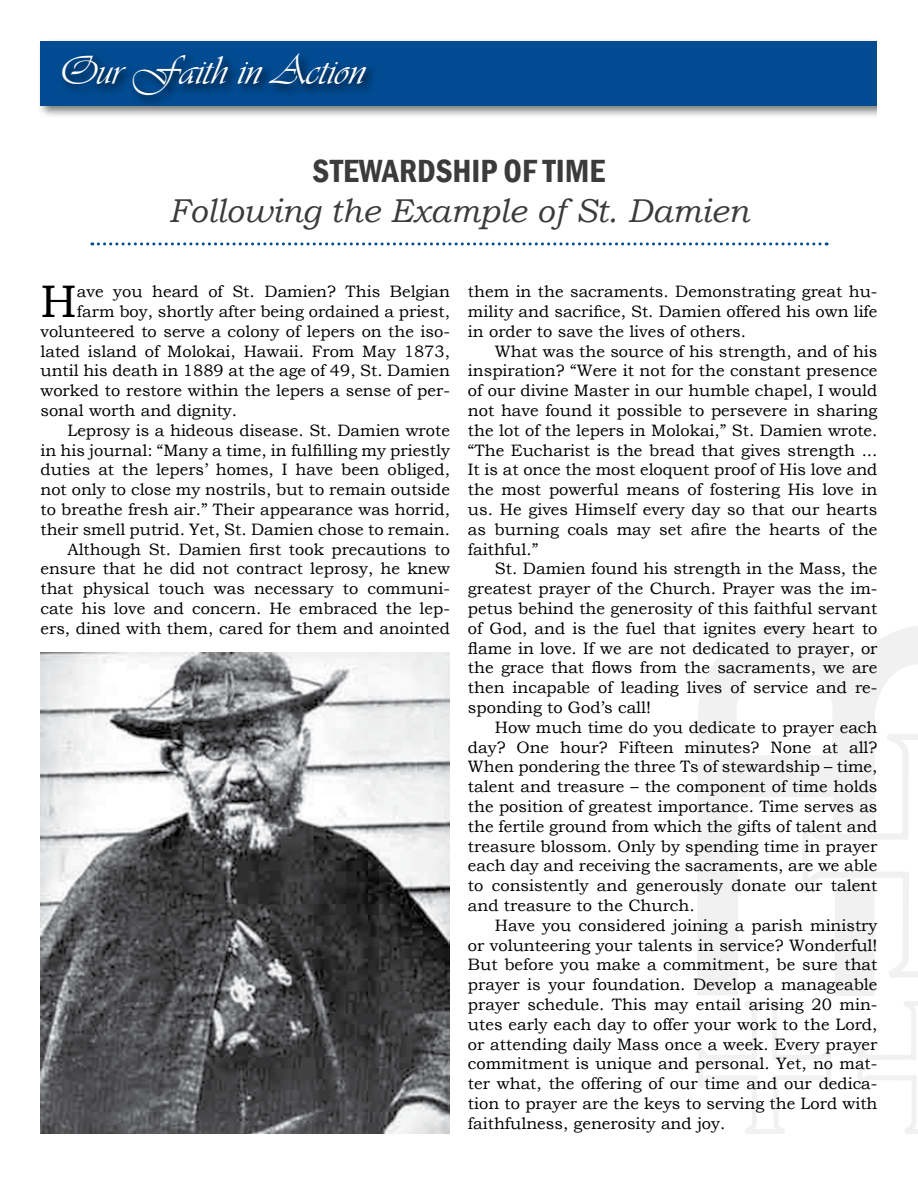
<style>
.page{position:relative;width:918px;height:1188px;background:#fff}
.page>*{position:absolute;margin:0;border:0;box-sizing:border-box;transform-origin:0 0}
.t1{font:45.6px "Bookman Old Style";color:#000}
.t2{font:42px "Vivaldii";color:#fff}
.t3{font:italic 33px "Bookman Old Style";color:#3b3b3c}
.t4{font:600 condensed 33px "Franklin Gothic";color:#3b3b3c}
.t5{font:16.5px/19.8px "Bookman Old Style";color:#000;text-align:justify}
</style>
<div class="page">
<svg style="left:698px;top:625px;width:220px;height:106px;fill:#f1f1f2"></svg>
<svg style="left:697px;top:731px;width:221px;height:403px"></svg>
<svg style="left:92px;top:242px;width:728px;height:3px"></svg>
<img style="left:40px;top:653px;width:410px;height:481px">
<div style="left:37px;top:37px;width:881px;height:81px;background:#000;opacity:.51"></div>
<div style="left:40px;top:41px;width:878px;height:64px;background:#004b91"></div>
<div style="left:59px;top:50px;width:319px;height:57px;background:#000;opacity:.75"></div>
<div style="left:878px;top:0;width:40px;height:136px;background:#fff"></div>
<h2 class="t2" style="left:58px;top:46px;width:308px">Our Faith in Action</h2>
<h3 class="t4" style="left:313px;top:149px;width:294px">STEWARDSHIP OF TIME</h3>
<h3 class="t3" style="left:169px;top:188px;width:582px">Following the Example of St. Damien</h3>
<h1 class="t1" style="left:40px;top:272px;width:38px">H</h1>
<p class="t5" style="left:77px;top:282px;width:375px">ave you heard of St. Damien? This Belgian</p>
<p class="t5" style="left:77px;top:302px;width:375px">farm boy, shortly after being ordained a priest,</p>
<p class="t5" style="left:40px;top:321px;width:411px">volunteered to serve a colony of lepers on the iso-</p>
<p class="t5" style="left:40px;top:341px;width:411px">lated island of Molokai, Hawaii. From May 1873,</p>
<p class="t5" style="left:40px;top:361px;width:411px">until his death in 1889 at the age of 49, St. Damien</p>
<p class="t5" style="left:40px;top:381px;width:411px">worked to restore within the lepers a sense of per-</p>
<p class="t5" style="left:40px;top:401px;width:198px">sonal worth and dignity.</p>
<p class="t5" style="left:67px;top:420px;width:384px">Leprosy is a hideous disease. St. Damien wrote</p>
<p class="t5" style="left:40px;top:440px;width:411px">in his journal: “Many a time, in fulfilling my priestly</p>
<p class="t5" style="left:40px;top:460px;width:411px">duties at the lepers’ homes, I have been obliged,</p>
<p class="t5" style="left:40px;top:480px;width:411px">not only to close my nostrils, but to remain outside</p>
<p class="t5" style="left:40px;top:500px;width:411px">to breathe fresh air.” Their appearance was horrid,</p>
<p class="t5" style="left:40px;top:519px;width:411px">their smell putrid. Yet, St. Damien chose to remain.</p>
<p class="t5" style="left:67px;top:539px;width:384px">Although St. Damien first took precautions to</p>
<p class="t5" style="left:40px;top:559px;width:411px">ensure that he did not contract leprosy, he knew</p>
<p class="t5" style="left:40px;top:579px;width:411px">that physical touch was necessary to communi-</p>
<p class="t5" style="left:40px;top:599px;width:411px">cate his love and concern. He embraced the lep-</p>
<p class="t5" style="left:40px;top:618px;width:411px">ers, dined with them, cared for them and anointed</p>
<p class="t5" style="left:468px;top:282px;width:411px">them in the sacraments. Demonstrating great hu&shy;mility and sacrifice, St. Damien offered his own life in order to save the lives of others.</p>
<p class="t5" style="left:468px;top:341px;width:411px;text-indent:27px">What was the source of his strength, and of his inspiration? “Were it not for the constant presence of our divine Master in our humble chapel, I would not have found it possible to persevere in sharing the lot of the lepers in Molokai,” St. Damien wrote. “The Eucharist is the bread that gives strength ...<br>It is at once the most eloquent proof of His love and the most powerful means of fostering His love in us. He gives Himself every day so that our hearts as burning coals may set afire the hearts of the faithful.”</p>
<p class="t5" style="left:468px;top:559px;width:411px;text-indent:27px">St. Damien found his strength in the Mass, the greatest prayer of the Church. Prayer was the im&shy;petus behind the generosity of this faithful servant of God, and is the fuel that ignites every heart to flame in love. If we are not dedicated to prayer, or the grace that flows from the sacraments, we are then incapable of leading lives of service and re&shy;sponding to God’s call!</p>
<p class="t5" style="left:468px;top:717px;width:411px;text-indent:27px">How much time do you dedicate to prayer each day? One hour? Fifteen minutes? None at all?<br>When pondering the three Ts of stewardship – time, talent and treasure – the component of time holds the position of greatest importance. Time serves as the fertile ground from which the gifts of talent and treasure blossom. Only by spending time in prayer each day and receiving the sacraments, are we able to consistently and generously donate our talent and treasure to the Church.</p>
<p class="t5" style="left:468px;top:915px;width:411px;text-indent:27px">Have you considered joining a parish ministry or volunteering your talents in service? Wonderful!<br>But before you make a commitment, be sure that prayer is your foundation. Develop a manageable prayer schedule. This may entail arising 20 min&shy;utes early each day to offer your work to the Lord, or attending daily Mass once a week. Every prayer commitment is unique and personal. Yet, no mat&shy;ter what, the offering of our time and our dedica&shy;tion to prayer are the keys to serving the Lord with faithfulness, generosity and joy.</p>
</div>
